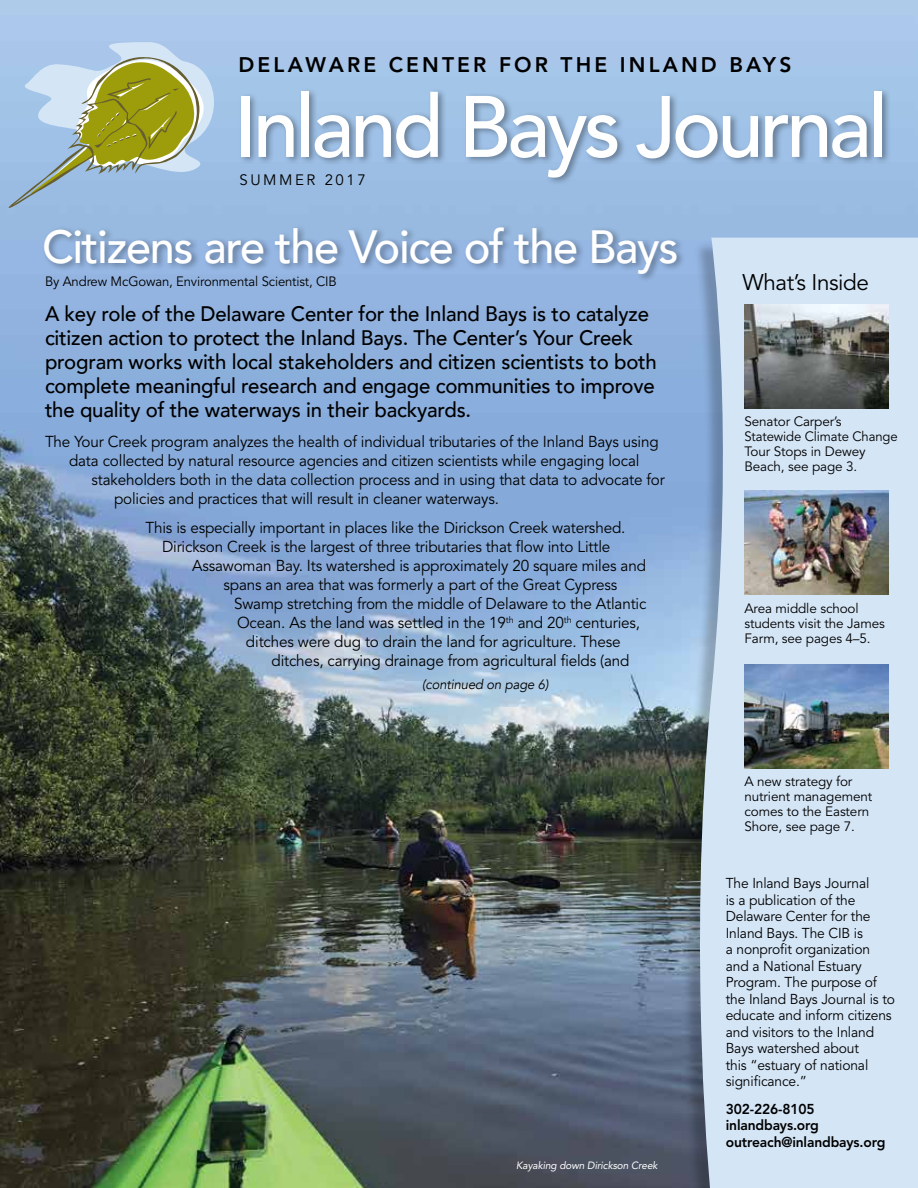
<style>
.page{position:relative;width:918px;height:1188px;background:#fff}
.page>*{position:absolute;margin:0;border:0;box-sizing:border-box;transform-origin:0 0}
.t1{font:500 86.1px "Avenir";letter-spacing:-.05em;color:#fff}
.t2{font:500 46.5px "Avenir";letter-spacing:-.03em;color:#fff}
.t3{font:22.5px "Avenir";letter-spacing:-.02em;color:#000}
.t4{font:500 21px/24px "Avenir";letter-spacing:-.01em;color:#000}
.t5{font:800 21px "Avenir";letter-spacing:.15em;color:#000}
.t6{font:15.75px/18.9px "Avenir";letter-spacing:-.01em;color:#000;text-align:center}
.t7{font:15px "Avenir";letter-spacing:.17em;color:#000}
.t8{font:14.25px/16.5px "Avenir";letter-spacing:-.01em;color:#000}
.t9{font:800 14.25px/16.5px "Avenir";letter-spacing:-.01em;color:#000}
.t10{font:13.5px/15px "Avenir";letter-spacing:-.01em;color:#000}
.t11{font:italic 13.5px "Avenir";letter-spacing:-.01em;color:#000}
.t12{font:italic 10.5px "Avenir";letter-spacing:-.01em;color:#fff}
</style>
<div class="page">
<img style="left:0;top:0;width:918px;height:1188px">
<div style="left:681px;top:240px;width:237px;height:948px;background:#000;opacity:.23"></div>
<svg style="left:686px;top:238px;width:232px;height:950px;background:#c6d8eb"></svg>
<img style="left:744px;top:664px;width:145px;height:104px">
<img style="left:744px;top:305px;width:145px;height:104px">
<div style="left:239px;top:88px;width:652px;height:98px;background:#000;opacity:.35"></div>
<div style="left:41px;top:224px;width:645px;height:58px;background:#000;opacity:.35"></div>
<img style="left:744px;top:491px;width:145px;height:104px">
<svg style="left:9px;top:42px;width:211px;height:166px;background:#a8bcae"></svg>
<h3 class="t5" style="left:239px;top:53px;width:554px">DELAWARE CENTER FOR THE INLAND BAYS</h3>
<h1 class="t1" style="left:234px;top:52px;width:656px">Inland Bays Journal</h1>
<p class="t7" style="left:240px;top:172px;width:128px">SUMMER 2017</p>
<h2 class="t2" style="left:42px;top:206px;width:638px">Citizens are the Voice of the Bays</h2>
<p class="t10" style="left:45px;top:275px;width:293px">By Andrew McGowan, Environmental Scientist, CIB</p>
<p class="t4" style="left:45px;top:301px;width:613px">A key role of the Delaware Center for the Inland Bays is to catalyze citizen action to protect the Inland Bays. The Center’s Your Creek program works with local stakeholders and citizen scientists to both complete meaningful research and engage communities to improve the quality of the waterways in their backyards.</p>
<p class="t6" style="left:45px;top:432px;width:615px">The Your Creek program analyzes the health of individual tributaries of the Inland Bays using data collected by natural resource agencies and citizen scientists while engaging local</p>
<p class="t6" style="left:114px;top:470px;width:552px;text-align:left;text-indent:-23px">stakeholders both in the data collection process and in using that data to advocate for policies and practices that will result in cleaner waterways.</p>
<p class="t6" style="left:146px;top:519px;width:481px">This is especially important in places like the Dirickson Creek watershed.</p>
<p class="t6" style="left:162px;top:538px;width:450px">Dirickson Creek is the largest of three tributaries that flow into Little</p>
<p class="t6" style="left:192px;top:557px;width:456px">Assawoman Bay. Its watershed is approximately 20 square miles and</p>
<p class="t6" style="left:224px;top:576px;width:395px">spans an area that was formerly a part of the Great Cypress</p>
<p class="t6" style="left:234px;top:594px;width:414px">Swamp stretching from the middle of Delaware to the Atlantic</p>
<p class="t6" style="left:237px;top:613px;width:405px">Ocean. As the land was settled in the 19<sup>th</sup> and 20<sup>th</sup> centuries,</p>
<p class="t6" style="left:246px;top:632px;width:376px">ditches were dug to drain the land for agriculture. These</p>
<p class="t6" style="left:271px;top:651px;width:360px">ditches, carrying drainage from agricultural fields (and</p>
<p class="t11" style="left:422px;top:676px;width:128px">(continued on page 6)</p>
<p class="t12" style="left:516px;top:1159px;width:143px">Kayaking down Dirickson Creek</p>
<h3 class="t3" style="left:743px;top:270px;width:128px">What’s Inside</h3>
<p class="t10" style="left:745px;top:414px;width:155px">Senator Carper’s<br>Statewide Climate Change<br>Tour Stops in Dewey<br>Beach, see page 3.</p>
<p class="t10" style="left:745px;top:601px;width:142px">Area middle school students visit the James<br>Farm, see pages 4–5.</p>
<p class="t10" style="left:745px;top:774px;width:129px">A new strategy for nutrient management comes to the Eastern<br>Shore, see page 7.</p>
<p class="t8" style="left:726px;top:876px;width:171px">The Inland Bays Journal<br>is a publication of the<br>Delaware Center for the<br>Inland Bays. The CIB is<br>a nonprofit organization and a National Estuary<br>Program. The purpose of the Inland Bays Journal is to educate and inform citizens and visitors to the Inland<br>Bays watershed about<br>this “estuary of national significance.”</p>
<p class="t9" style="left:726px;top:1100px;width:161px">302-226-8105 inlandbays.org outreach@inlandbays.org</p>
</div>
